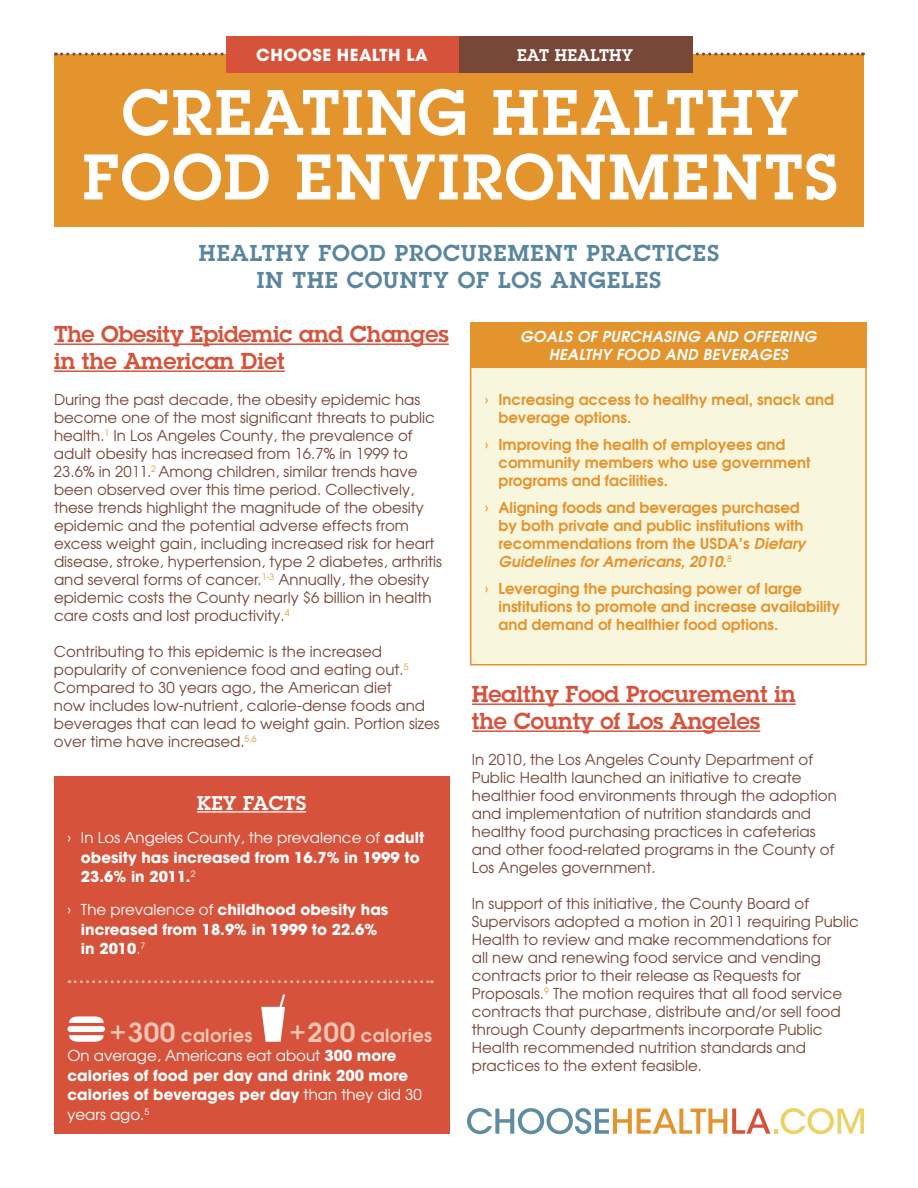
<style>
.page{position:relative;width:918px;height:1188px;background:#fff}
.page>*{position:absolute;margin:0;border:0;box-sizing:border-box;transform-origin:0 0}
.t1{font:600 63px/64.5px "Lubalin Graph";letter-spacing:.045em;color:#fff}
.t2{font:600 22.5px/27px "Lubalin Graph";color:#d7523b}
.t3{font:600 22.5px/27px "Lubalin Graph";letter-spacing:.045em;color:#59869d}
.t4{font:600 19.5px "Lubalin Graph";letter-spacing:.02em;color:#fff}
.t5{font:600 18px "Avant Garde";letter-spacing:.02em;color:#f2c5b3}
.t6{font:700 16.5px "Avant Garde";letter-spacing:.03em;color:#fff}
.t7{font:600 16.5px "Lubalin Graph";color:#fff}
.t8{font:15px/18px "Avant Garde";color:#774738}
.t9{font:600 15px/18px "Avant Garde";color:#e4942d}
.t10{font:700 15px/19.5px "Avant Garde";color:#fff}
.t11{font:italic 600 15px/18px "Avant Garde";letter-spacing:.02em;color:#fff;text-align:center}
.s1{font-weight:400}
.s2{font-family:"Lubalin Graph";font-size:27px}
.s3{font-style:italic}
</style>
<div class="page">
<div style="left:54px;top:54px;width:810px;height:173px;background:#e4942d"></div>
<hr style="left:54px;top:343px;width:395px;height:2px;background:#d7523b">
<hr style="left:54px;top:370px;width:231px;height:2px;background:#d7523b">
<svg style="left:56px;top:52px;width:807px;height:4px"></svg>
<div style="left:458px;top:36px;width:234px;height:36px;background:#774738"></div>
<div style="left:226px;top:36px;width:232px;height:36px;background:#d7523b"></div>
<svg style="left:467px;top:1108px;width:397px;height:26px"></svg>
<hr style="left:472px;top:703px;width:324px;height:2px;background:#d7523b">
<hr style="left:472px;top:730px;width:288px;height:2px;background:#d7523b">
<div style="left:54px;top:776px;width:395px;height:357px;background:#d7523b"></div>
<hr style="left:197px;top:811px;width:109px;height:2px;background:#fff">
<svg style="left:69px;top:980px;width:363px;height:3px"></svg>
<svg style="left:69px;top:1016px;width:35px;height:7px"></svg>
<svg style="left:69px;top:1035px;width:35px;height:7px"></svg>
<div style="left:68px;top:1026px;width:37px;height:6px;background:#fff;border-radius:3px"></div>
<svg style="left:261px;top:994px;width:24px;height:48px"></svg>
<div style="left:471px;top:357px;width:395px;height:308px;background:#f9f6de"></div>
<div style="left:470px;top:356px;width:397px;height:309px;border:2px solid #e4942d"></div>
<div style="left:470px;top:322px;width:397px;height:45px;background:#e4942d"></div>
<p class="t6" style="left:256px;top:44px;width:173px">CHOOSE HEALTH LA</p>
<p class="t7" style="left:517px;top:44px;width:12px">eat</p>
<p class="t7" style="left:555px;top:44px;width:13px">healthy</p>
<h1 class="t1" style="left:83px;top:79px;width:757px;text-indent:259px">ing HEALTHY<br>FOOD environments</h1>
<h1 class="t1" style="left:122px;top:79px;width:135px">creat</h1>
<h2 class="t3" style="left:257px;top:239px;width:463px;text-indent:-58px">HEALTHY FOOD PROCUREMENT PRACTICES<br>IN the</h2>
<h2 class="t3" style="left:347px;top:266px;width:240px">COUNTY OF LOS ANGele</h2>
<h2 class="t3" style="left:650px;top:266px;width:13px">s</h2>
<h2 class="t2" style="left:54px;top:320px;width:396px">The Obesity Epidemic and Changes in the American Diet</h2>
<p class="t8" style="left:54px;top:390px;width:390px">During the past decade, the obesity epidemic has become one of the most significant threats to public health.<sup>1</sup> In Los Angeles County, the prevalence of adult obesity has increased from 16.7% in 1999 to 23.6% in 2011.<sup>2</sup> Among children, similar trends have been observed over this time period. Collectively, these trends highlight the magnitude of the obesity epidemic and the potential adverse effects from excess weight gain, including increased risk for heart disease, stroke, hypertension, type 2 diabetes, arthritis and several forms of cancer.<sup>1-3</sup> Annually, the obesity epidemic costs the County nearly $6 billion in health care costs and lost productivity.<sup>4</sup></p>
<p class="t8" style="left:54px;top:642px;width:387px">Contributing to this epidemic is the increased popularity of convenience food and eating out.<sup>5<br></sup>Compared to 30 years ago, the American diet<br>now includes low-nutrient, calorie-dense foods and beverages that can lead to weight gain. Portion sizes over time have increased.<sup>5,6</sup></p>
<h3 class="t4" style="left:197px;top:790px;width:110px">KEY FACTS</h3>
<p class="t10" style="left:81px;top:828px;width:345px;text-indent:-14px"><span class="s1">› In Los Angeles County, the prevalence of</span> adult obesity has increased from 16.7% in 1999 to<br>23.6% in 2011.<sup>2</sup></p>
<p class="t10" style="left:81px;top:900px;width:309px;text-indent:-14px"><span class="s1">› The prevalence of</span> childhood obesity has increased from 18.9% in 1999 to 22.6% in 2010<span class="s1">.</span><sup>7</sup></p>
<p class="t5" style="left:109px;top:1023px;width:145px"><span class="s2">+300</span> calories</p>
<p class="t5" style="left:289px;top:1023px;width:145px"><span class="s2">+200</span> calories</p>
<p class="t10" style="left:68px;top:1046px;width:356px"><span class="s1">On average, Americans eat about</span> 300 more calories of food per day and drink 200 more calories of beverages per day <span class="s1">than they did 30 years ago.</span><sup>5</sup></p>
<p class="t11" style="left:520px;top:327px;width:297px">GOALS OF PURCHASING AND OFFERING<br>HEALTHY FOOD AND BEVERAGES</p>
<p class="t9" style="left:498px;top:390px;width:337px;text-indent:-14px"><span class="s1">›</span> Increasing access to healthy meal, snack and beverage options.</p>
<p class="t9" style="left:498px;top:435px;width:314px;text-indent:-14px"><span class="s1">›</span> Improving the health of employees and community members who use government programs and facilities.</p>
<p class="t9" style="left:498px;top:498px;width:309px;text-indent:-14px"><span class="s1">›</span> Aligning foods and beverages purchased by both private and public institutions with recommendations from the USDA’s <span class="s3">DIETARY GUIDELINES FOR AMERICANS, 2010</span>.<sup>8</sup></p>
<p class="t9" style="left:498px;top:579px;width:343px;text-indent:-14px"><span class="s1">›</span> Leveraging the purchasing power of large institutions to promote and increase availability and demand of healthier food options.</p>
<h2 class="t2" style="left:472px;top:680px;width:325px">Healthy Food Procurement in the County of Los Angeles</h2>
<p class="t8" style="left:472px;top:750px;width:367px">In 2010, the Los Angeles County Department of Public Health launched an initiative to create healthier food environments through the adoption and implementation of nutrition standards and healthy food purchasing practices in cafeterias and other food-related programs in the County of Los Angeles government.</p>
<p class="t8" style="left:472px;top:894px;width:388px">In support of this initiative, the County Board of Supervisors adopted a motion in 2011 requiring Public Health to review and make recommendations for<br>all new and renewing food service and vending contracts prior to their release as Requests for Proposals.<sup>9</sup> The motion requires that all food service contracts that purchase, distribute and/or sell food through County departments incorporate Public Health recommended nutrition standards and practices to the extent feasible.</p>
</div>
